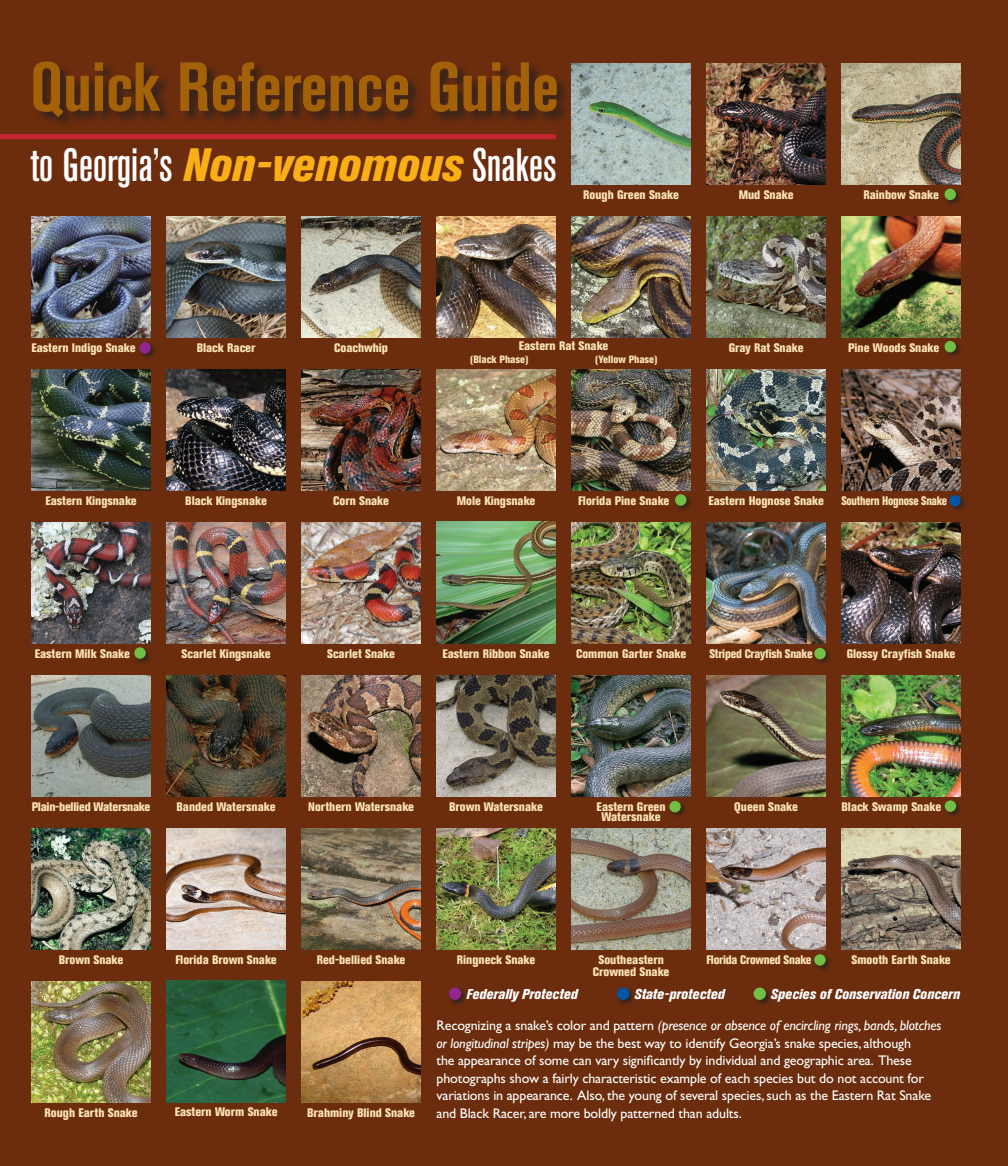
<style>
.page{position:relative;width:1008px;height:1166px;background:#6b2d0d}
.page>*{position:absolute;margin:0;border:0;box-sizing:border-box;transform-origin:0 0}
.t1{font:700 condensed 68.6px "Akzidenz Grotesk BE";color:#a36109}
.t2{font:500 condensed 46.38px "Akzidenz Grotesk BE";letter-spacing:-.005em;color:#fff}
.t3{font:italic 800 condensed 14.17px "Akzidenz Grotesk BE";color:#fff}
.t4{font:14px/17.5px "Gill Sans Std";letter-spacing:-.01em;color:#fff}
.t5{font:800 condensed 12.25px/10.5px "Akzidenz Grotesk BE";color:#fee4b8;text-align:center}
.t6{font:800 condensed 12.25px "Akzidenz Grotesk BE";letter-spacing:-.02em;color:#fee4b8}
.t7{font:800 condensed 12.25px "Akzidenz Grotesk BE";letter-spacing:-.02em;color:#fee4b8;scale:.96 1}
.t8{font:800 condensed 12.25px "Akzidenz Grotesk BE";letter-spacing:-.02em;color:#fee4b8;scale:.9 1}
.t9{font:800 condensed 10.5px "Akzidenz Grotesk BE";color:#fee4b8}
.s1{font-weight:800;font-style:italic;color:#faaf18}
.s2{font-family:"Gill Sans";font-style:italic}
</style>
<div class="page">
<div style="left:33px;top:61px;width:537px;height:68px;background:#231f20;opacity:.75"></div>
<div style="left:0;top:134px;width:556px;height:5px;background:#c0262d"></div>
<img style="left:571px;top:63px;width:120px;height:121px">
<img style="left:437px;top:216px;width:119px;height:122px">
<img style="left:301px;top:369px;width:120px;height:122px">
<img style="left:166px;top:522px;width:120px;height:121px">
<img style="left:32px;top:675px;width:119px;height:121px">
<img style="left:842px;top:828px;width:119px;height:122px">
<img style="left:301px;top:216px;width:120px;height:122px">
<img style="left:166px;top:369px;width:120px;height:122px">
<img style="left:842px;top:522px;width:119px;height:121px">
<img style="left:706px;top:675px;width:120px;height:122px">
<img style="left:572px;top:828px;width:119px;height:122px">
<img style="left:166px;top:216px;width:120px;height:122px">
<img style="left:32px;top:369px;width:119px;height:122px">
<img style="left:437px;top:828px;width:119px;height:122px">
<img style="left:437px;top:675px;width:119px;height:122px">
<img style="left:302px;top:828px;width:119px;height:122px">
<img style="left:572px;top:522px;width:119px;height:121px">
<img style="left:706px;top:216px;width:120px;height:122px">
<img style="left:707px;top:369px;width:119px;height:122px">
<img style="left:301px;top:675px;width:120px;height:122px">
<img style="left:436px;top:522px;width:120px;height:121px">
<img style="left:706px;top:63px;width:120px;height:121px">
<img style="left:572px;top:216px;width:119px;height:122px">
<img style="left:437px;top:369px;width:119px;height:122px">
<img style="left:301px;top:522px;width:120px;height:121px">
<img style="left:166px;top:675px;width:120px;height:121px">
<img style="left:32px;top:828px;width:119px;height:122px">
<img style="left:32px;top:981px;width:119px;height:121px">
<div style="left:448px;top:986px;width:20px;height:20px;background:#231f20;opacity:.75"></div>
<div style="left:449px;top:987px;width:12px;height:12px;background:#90268f;border-radius:50%"></div>
<div style="left:752px;top:986px;width:20px;height:20px;background:#231f20;opacity:.75"></div>
<div style="left:754px;top:987px;width:12px;height:12px;background:#71bf44;border-radius:50%"></div>
<div style="left:616px;top:986px;width:20px;height:20px;background:#231f20;opacity:.75"></div>
<div style="left:617px;top:987px;width:12px;height:12px;background:#0154a6;border-radius:50%"></div>
<img style="left:842px;top:63px;width:119px;height:122px">
<div style="left:943px;top:187px;width:20px;height:20px;background:#231f20;opacity:.75"></div>
<div style="left:945px;top:189px;width:11px;height:11px;background:#71bf44;border-radius:50%"></div>
<img style="left:842px;top:216px;width:119px;height:122px">
<div style="left:943px;top:339px;width:20px;height:20px;background:#231f20;opacity:.75"></div>
<div style="left:945px;top:341px;width:11px;height:11px;background:#71bf44;border-radius:50%"></div>
<img style="left:706px;top:828px;width:120px;height:122px">
<div style="left:813px;top:952px;width:19px;height:20px;background:#231f20;opacity:.75"></div>
<div style="left:814px;top:954px;width:12px;height:11px;background:#71bf44;border-radius:50%"></div>
<img style="left:32px;top:522px;width:119px;height:121px">
<div style="left:133px;top:646px;width:20px;height:19px;background:#231f20;opacity:.75"></div>
<div style="left:134px;top:647px;width:12px;height:11px;background:#71bf44;border-radius:50%"></div>
<img style="left:166px;top:828px;width:120px;height:122px">
<img style="left:707px;top:522px;width:119px;height:121px">
<div style="left:813px;top:646px;width:20px;height:20px;background:#231f20;opacity:.75"></div>
<div style="left:814px;top:648px;width:12px;height:11px;background:#71bf44;border-radius:50%"></div>
<img style="left:571px;top:675px;width:120px;height:122px">
<div style="left:668px;top:799px;width:20px;height:20px;background:#231f20;opacity:.75"></div>
<div style="left:669px;top:801px;width:12px;height:11px;background:#71bf44;border-radius:50%"></div>
<img style="left:571px;top:369px;width:120px;height:122px">
<div style="left:674px;top:493px;width:19px;height:19px;background:#231f20;opacity:.75"></div>
<div style="left:675px;top:494px;width:11px;height:12px;background:#71bf44;border-radius:50%"></div>
<img style="left:842px;top:675px;width:119px;height:122px">
<div style="left:943px;top:799px;width:20px;height:19px;background:#231f20;opacity:.75"></div>
<div style="left:945px;top:800px;width:11px;height:11px;background:#71bf44;border-radius:50%"></div>
<img style="left:32px;top:216px;width:119px;height:122px">
<div style="left:138px;top:341px;width:20px;height:19px;background:#231f20;opacity:.75"></div>
<div style="left:139px;top:342px;width:12px;height:12px;background:#90268f;border-radius:50%"></div>
<img style="left:841px;top:369px;width:120px;height:122px">
<div style="left:948px;top:493px;width:20px;height:20px;background:#231f20;opacity:.75"></div>
<div style="left:949px;top:495px;width:12px;height:11px;background:#0154a6;border-radius:50%"></div>
<img style="left:167px;top:980px;width:119px;height:122px">
<img style="left:302px;top:981px;width:119px;height:122px">
<p class="t1" style="left:30px;top:48px;width:530px">Quick Reference Guide</p>
<p class="t2" style="left:30px;top:139px;width:528px">to Georgia’s <span class="s1">Non-venomous</span> Snakes</p>
<p class="t5" style="left:583px;top:189px;width:97px">Rough Green Snake</p>
<p class="t5" style="left:739px;top:189px;width:56px">Mud Snake</p>
<p class="t5" style="left:863px;top:189px;width:77px">Rainbow Snake</p>
<p class="t5" style="left:32px;top:342px;width:106px">Eastern Indigo Snake</p>
<p class="t5" style="left:197px;top:342px;width:60px">Black Racer</p>
<p class="t5" style="left:45px;top:495px;width:93px">Eastern Kingsnake</p>
<p class="t5" style="left:185px;top:495px;width:83px">Black Kingsnake</p>
<p class="t5" style="left:334px;top:342px;width:55px">Coachwhip</p>
<p class="t5" style="left:333px;top:495px;width:57px">Corn Snake</p>
<p class="t5" style="left:519px;top:341px;width:91px">Eastern Rat Snake</p>
<p class="t9" style="left:470px;top:353px;width:61px">(Black Phase)</p>
<p class="t9" style="left:595px;top:353px;width:65px">(Yellow Phase)</p>
<p class="t5" style="left:729px;top:342px;width:76px">Gray Rat Snake</p>
<p class="t5" style="left:848px;top:342px;width:93px">Pine Woods Snake</p>
<p class="t5" style="left:457px;top:495px;width:80px">Mole Kingsnake</p>
<p class="t5" style="left:578px;top:495px;width:93px">Florida Pine Snake</p>
<p class="t5" style="left:708px;top:495px;width:117px">Eastern Hognose Snake</p>
<p class="t8" style="left:841px;top:493px;width:119px">Southern Hognose Snake</p>
<p class="t5" style="left:35px;top:648px;width:97px">Eastern Milk Snake</p>
<p class="t5" style="left:182px;top:648px;width:91px">Scarlet Kingsnake</p>
<p class="t5" style="left:327px;top:648px;width:69px">Scarlet Snake</p>
<p class="t5" style="left:442px;top:648px;width:109px">Eastern Ribbon Snake</p>
<p class="t5" style="left:576px;top:648px;width:112px">Common Garter Snake</p>
<p class="t7" style="left:710px;top:646px;width:109px">Striped Crayfish Snake</p>
<p class="t5" style="left:847px;top:648px;width:110px">Glossy Crayfish Snake</p>
<p class="t6" style="left:32px;top:799px;width:120px">Plain-bellied Watersnake</p>
<p class="t5" style="left:177px;top:801px;width:101px">Banded Watersnake</p>
<p class="t5" style="left:308px;top:801px;width:107px">Northern Watersnake</p>
<p class="t5" style="left:449px;top:801px;width:95px">Brown Watersnake</p>
<p class="t5" style="left:597px;top:801px;width:70px">Eastern Green<br>Watersnake</p>
<p class="t5" style="left:734px;top:801px;width:65px">Queen Snake</p>
<p class="t5" style="left:842px;top:801px;width:101px">Black Swamp Snake</p>
<p class="t5" style="left:59px;top:954px;width:66px">Brown Snake</p>
<p class="t5" style="left:175px;top:954px;width:103px">Florida Brown Snake</p>
<p class="t5" style="left:317px;top:954px;width:90px">Red-bellied Snake</p>
<p class="t5" style="left:457px;top:954px;width:80px">Ringneck Snake</p>
<p class="t5" style="left:599px;top:954px;width:67px">Southeastern</p>
<p class="t5" style="left:593px;top:966px;width:78px">Crowned Snake</p>
<p class="t6" style="left:706px;top:952px;width:107px">Florida Crowned Snake</p>
<p class="t5" style="left:852px;top:954px;width:101px">Smooth Earth Snake</p>
<p class="t5" style="left:45px;top:1107px;width:95px">Rough Earth Snake</p>
<p class="t5" style="left:175px;top:1106px;width:104px">Eastern Worm Snake</p>
<p class="t5" style="left:307px;top:1107px;width:109px">Brahminy Blind Snake</p>
<p class="t3" style="left:466px;top:986px;width:113px">Federally Protected</p>
<p class="t3" style="left:634px;top:986px;width:92px">State-protected</p>
<p class="t3" style="left:771px;top:986px;width:191px">Species of Conservation Concern</p>
<p class="t4" style="left:437px;top:1016px;width:507px">Recognizing a snake’s color and pattern <span class="s2">(presence or absence of encircling rings, bands, blotches or longitudinal stripes)</span> may be the best way to identify Georgia’s snake species, although<br>the appearance of some can vary significantly by individual and geographic area. These photographs show a fairly characteristic example of each species but do not account for variations in appearance. Also, the young of several species, such as the Eastern Rat Snake and Black Racer, are more boldly patterned than adults.</p>
</div>
